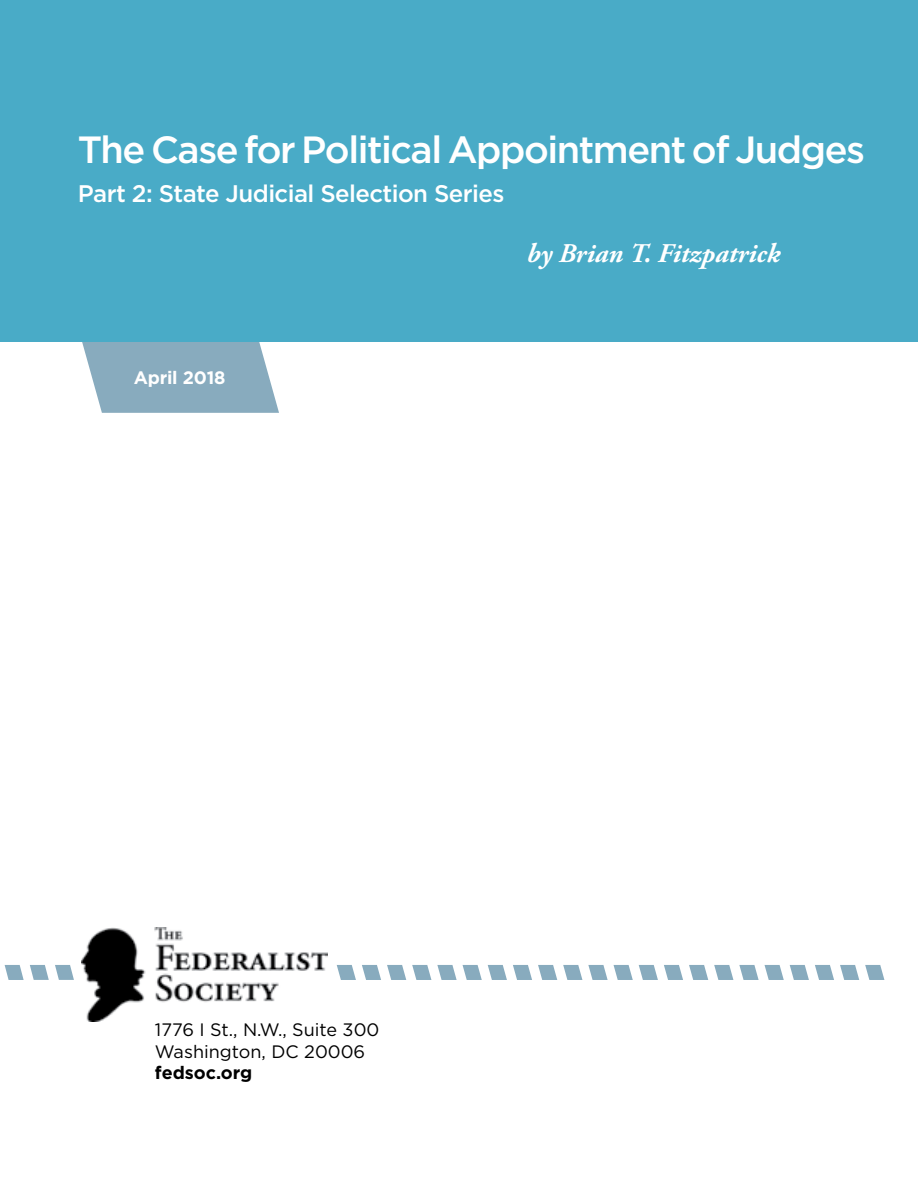
<style>
.page{position:relative;width:918px;height:1188px;background:#fff}
.page>*{position:absolute;margin:0;border:0;box-sizing:border-box;transform-origin:0 0}
.t1{font:500 37.8px "Gotham";letter-spacing:-.04em;color:#fff}
.t2{font:italic 700 27px "Adobe Garamond Pro";color:#fff}
.t3{font:500 24px "Gotham";letter-spacing:-.025em;color:#fff}
.t4{font:18px/21.6px "Gotham";color:#000}
.t5{font:700 18px "Gotham";color:#000}
.t6{font:700 18px "Gotham";letter-spacing:-.01em;color:#fff}
</style>
<div class="page">
<svg style="left:66px;top:341px;width:213px;height:72px"></svg>
<div style="left:0;top:0;width:918px;height:341px;background:#49abc7"></div>
<svg style="left:55px;top:965px;width:19px;height:15px"></svg>
<svg style="left:387px;top:965px;width:19px;height:15px"></svg>
<svg style="left:437px;top:965px;width:20px;height:15px"></svg>
<svg style="left:513px;top:965px;width:19px;height:15px"></svg>
<svg style="left:538px;top:965px;width:19px;height:15px"></svg>
<svg style="left:563px;top:965px;width:19px;height:15px"></svg>
<svg style="left:588px;top:965px;width:20px;height:15px"></svg>
<svg style="left:614px;top:965px;width:19px;height:15px"></svg>
<svg style="left:639px;top:965px;width:19px;height:15px"></svg>
<svg style="left:664px;top:965px;width:19px;height:15px"></svg>
<svg style="left:689px;top:965px;width:19px;height:15px"></svg>
<svg style="left:714px;top:965px;width:19px;height:15px"></svg>
<svg style="left:739px;top:965px;width:20px;height:15px"></svg>
<svg style="left:765px;top:965px;width:19px;height:15px"></svg>
<svg style="left:790px;top:965px;width:19px;height:15px"></svg>
<svg style="left:815px;top:965px;width:19px;height:15px"></svg>
<svg style="left:840px;top:965px;width:19px;height:15px"></svg>
<svg style="left:865px;top:965px;width:19px;height:15px"></svg>
<svg style="left:30px;top:965px;width:19px;height:15px"></svg>
<svg style="left:412px;top:965px;width:19px;height:15px"></svg>
<svg style="left:362px;top:965px;width:19px;height:15px"></svg>
<svg style="left:488px;top:965px;width:19px;height:15px"></svg>
<svg style="left:5px;top:965px;width:19px;height:15px"></svg>
<svg style="left:337px;top:965px;width:19px;height:15px"></svg>
<svg style="left:463px;top:965px;width:19px;height:15px"></svg>
<img style="left:81px;top:928px;width:246px;height:94px">
<h1 class="t1" style="left:78px;top:124px;width:789px">The Case for Political Appointment of Judges</h1>
<h3 class="t3" style="left:78px;top:178px;width:428px">Part 2: State Judicial Selection Series</h3>
<p class="t6" style="left:134px;top:365px;width:93px">April 2018</p>
<h2 class="t2" style="left:527px;top:238px;width:255px">by Brian T. Fitzpatrick</h2>
<p class="t4" style="left:155px;top:1019px;width:226px">1776 I St., N.W., Suite 300<br>Washington, DC 20006</p>
<p class="t5" style="left:155px;top:1061px;width:99px">fedsoc.org</p>
</div>
